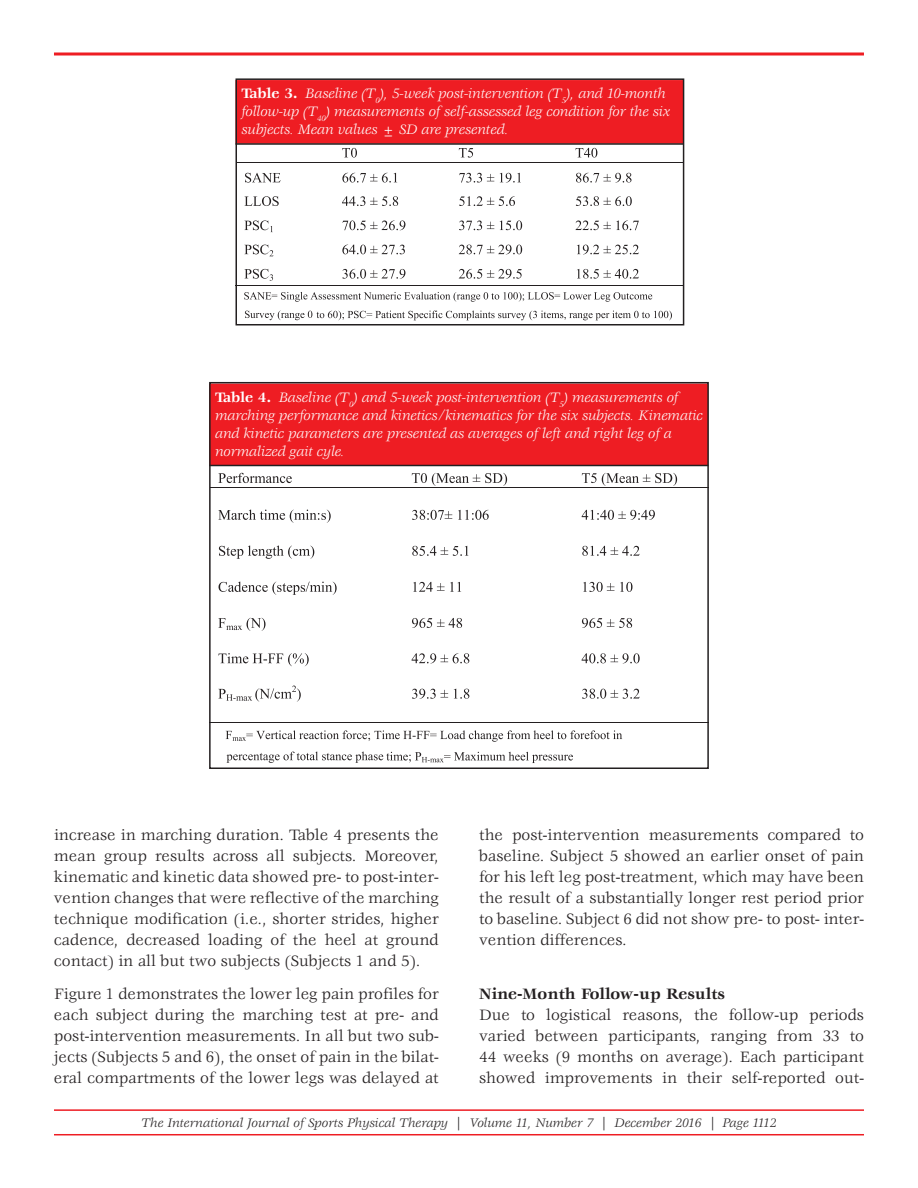
<style>
.page{position:relative;width:918px;height:1188px;background:#fff}
.page>*{position:absolute;margin:0;border:0;box-sizing:border-box;transform-origin:0 0}
.t1{font:16.5px/21px "Veljovic Std";color:#231f20;text-align:justify}
.t2{font:700 16.5px "Veljovic Std";color:#231f20}
.t3{font:italic 15px/18px "Veljovic Std";letter-spacing:-.005em;color:#fff}
.t4{font:italic 13.5px "Veljovic Std";color:#231f20}
.s1{font-weight:700;font-style:normal}
</style>
<div class="page">
<hr style="left:54px;top:1109px;width:810px;height:2px;background:#ee1d23">
<hr style="left:54px;top:1134px;width:810px;height:1px;background:#ee1d23">
<svg style="left:54px;top:52px;width:810px;height:4px;background:#f25559"></svg>
<div style="left:236px;top:80px;width:448px;height:64px;background:#ee1d23"></div>
<hr style="left:236px;top:143px;width:448px;height:2px;background:#231f20">
<svg style="left:342px;top:148px;width:255px;height:10px"></svg>
<hr style="left:236px;top:162px;width:448px;height:1px;background:#231f20">
<svg style="left:245px;top:173px;width:386px;height:10px"></svg>
<svg style="left:244px;top:196px;width:388px;height:10px"></svg>
<svg style="left:244px;top:220px;width:29px;height:12px"></svg>
<svg style="left:342px;top:220px;width:297px;height:10px"></svg>
<svg style="left:244px;top:245px;width:29px;height:11px"></svg>
<svg style="left:342px;top:245px;width:297px;height:9px"></svg>
<svg style="left:244px;top:269px;width:29px;height:12px"></svg>
<svg style="left:342px;top:269px;width:297px;height:10px"></svg>
<hr style="left:236px;top:285px;width:98px;height:1px;background:#231f20">
<hr style="left:333px;top:285px;width:118px;height:1px;background:#231f20">
<hr style="left:450px;top:285px;width:118px;height:1px;background:#231f20">
<hr style="left:567px;top:285px;width:117px;height:1px;background:#231f20">
<svg style="left:244px;top:292px;width:428px;height:28px"></svg>
<div style="left:236px;top:78px;width:448px;height:247px;border:2px solid #231f20"></div>
<div style="left:209px;top:384px;width:499px;height:81px;background:#ee1d23"></div>
<hr style="left:209px;top:465px;width:499px;height:1px;background:#231f20">
<svg style="left:218px;top:473px;width:459px;height:13px"></svg>
<hr style="left:210px;top:488px;width:498px;height:1px;background:#231f20">
<svg style="left:218px;top:510px;width:437px;height:13px"></svg>
<svg style="left:219px;top:546px;width:421px;height:13px"></svg>
<svg style="left:219px;top:582px;width:414px;height:13px"></svg>
<svg style="left:218px;top:618px;width:414px;height:13px"></svg>
<svg style="left:218px;top:653px;width:422px;height:13px"></svg>
<svg style="left:218px;top:686px;width:422px;height:16px"></svg>
<hr style="left:209px;top:722px;width:195px;height:1px;background:#231f20">
<hr style="left:402px;top:722px;width:172px;height:1px;background:#231f20">
<hr style="left:572px;top:722px;width:137px;height:1px;background:#231f20">
<svg style="left:226px;top:730px;width:396px;height:33px"></svg>
<div style="left:209px;top:382px;width:500px;height:387px;border:2px solid #231f20"></div>
<p class="t3" style="left:242px;top:86px;width:430px"><span class="s1">Table 3.</span> Baseline (T<sub>0</sub>), 5-week post-intervention (T<sub>5</sub>), and 10-month follow-up (T<sub>40</sub>) measurements of self-assessed leg condition for the six subjects. Mean values ± SD are presented.</p>
<p class="t3" style="left:215px;top:389px;width:489px"><span class="s1">Table 4.</span> Baseline (T<sub>0</sub>) and 5-week post-intervention (T<sub>5</sub>) measurements of marching performance and kinetics/kinematics for the six subjects. Kinematic and kinetic parameters are presented as averages of left and right leg of a normalized gait cyle.</p>
<p class="t1" style="left:54px;top:825px;width:386px">increase in marching duration. Table 4 presents the mean group results across all subjects. Moreover, kinematic and kinetic data showed pre- to post-inter&shy;vention changes that were reflective of the marching technique modification (i.e., shorter strides, higher cadence, decreased loading of the heel at ground contact) in all but two subjects (Subjects 1 and 5).</p>
<p class="t1" style="left:54px;top:984px;width:386px">Figure 1 demonstrates the lower leg pain profiles for each subject during the marching test at pre- and post-intervention measurements. In all but two sub&shy;jects (Subjects 5 and 6), the onset of pain in the bilat&shy;eral compartments of the lower legs was delayed at</p>
<p class="t1" style="left:479px;top:825px;width:386px">the post-intervention measurements compared to baseline. Subject 5 showed an earlier onset of pain for his left leg post-treatment, which may have been the result of a substantially longer rest period prior to baseline. Subject 6 did not show pre- to post- inter&shy;vention differences.</p>
<p class="t2" style="left:479px;top:987px;width:247px">Nine-Month Follow-up Results</p>
<p class="t1" style="left:479px;top:1005px;width:386px">Due to logistical reasons, the follow-up periods varied between participants, ranging from 33 to 44 weeks (9 months on average). Each participant showed improvements in their self-reported out-</p>
<p class="t4" style="left:141px;top:1117px;width:637px">The International Journal of Sports Physical Therapy | Volume 11, Number 7 | December 2016 | Page 1112</p>
</div>
